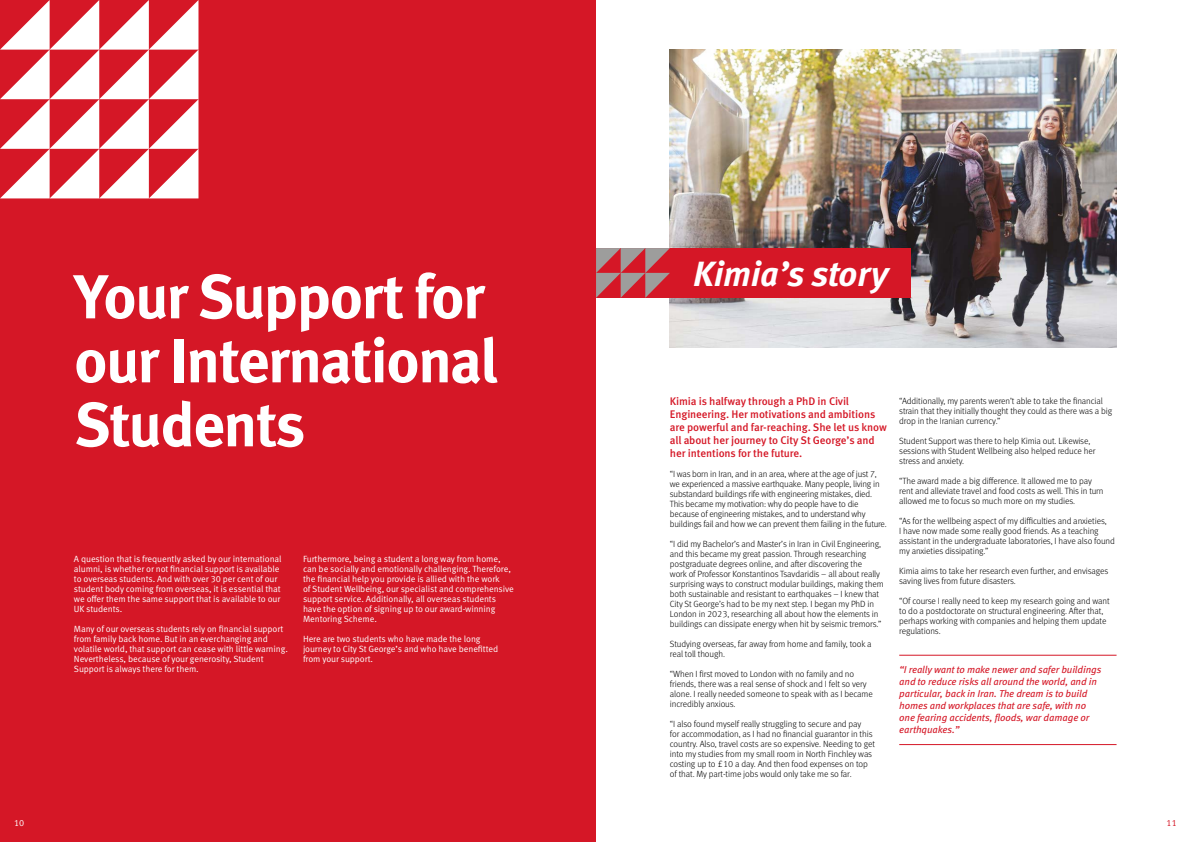
<style>
.page{position:relative;width:1191px;height:842px;background:#fff}
.page>*{position:absolute;margin:0;border:0;box-sizing:border-box;transform-origin:0 0}
.t1{font:700 62px/64px "Meta Pro";letter-spacing:-.03em;color:#fff}
.t2{font:italic 700 35px "Meta Pro";letter-spacing:-.01em;color:#fff}
.t3{font:500 11px/13px "Meta Pro";letter-spacing:-.01em;color:#d51726}
.t4{font:italic 10px/12px "Meta Pro";letter-spacing:-.01em;color:#d51726}
.t5{font:300 9px/10px "Meta Pro";letter-spacing:-.01em;color:#000}
.t6{font:9px/10px "Meta Pro Norm";letter-spacing:-.01em;color:#fff}
.t7{font:9px "Meta Pro Norm";color:#d51726}
</style>
<div class="page">
<img style="left:670px;top:50px;width:446px;height:297px">
<div style="left:0;top:0;width:595px;height:842px;background:#d51726"></div>
<hr style="left:899px;top:655px;width:217px;height:1px;background:#d51726">
<hr style="left:899px;top:744px;width:217px;height:1px;background:#d51726">
<div style="left:596px;top:248px;width:314px;height:50px;background:#d51726"></div>
<svg style="left:596px;top:248px;width:74px;height:50px"></svg>
<svg style="left:0;top:0;width:198px;height:198px"></svg>
<h1 class="t1" style="left:74px;top:261px;width:425px">Your Support for our International<br>Students</h1>
<p class="t6" style="left:74px;top:553px;width:209px">A question that is frequently asked by our international alumni, is whether or not financial support is available to overseas students. And with over 30 per cent of our student body coming from overseas, it is essential that we offer them the same support that is available to our UK students.</p>
<p class="t6" style="left:74px;top:623px;width:215px">Many of our overseas students rely on financial support from family back home. But in an everchanging and volatile world, that support can cease with little warning.<br>Nevertheless, because of your generosity, Student Support is always there for them.</p>
<p class="t6" style="left:303px;top:553px;width:212px">Furthermore, being a student a long way from home, can be socially and emotionally challenging. Therefore, the financial help you provide is allied with the work<br>of Student Wellbeing, our specialist and comprehensive support service. Additionally, all overseas students have the option of signing up to our award-winning Mentoring Scheme.</p>
<p class="t6" style="left:303px;top:633px;width:197px">Here are two students who have made the long journey to City St George’s and who have benefitted from your support.</p>
<h2 class="t2" style="left:693px;top:246px;width:197px">Kimia’s story</h2>
<p class="t3" style="left:670px;top:394px;width:218px">Kimia is halfway through a PhD in Civil Engineering. Her motivations and ambitions are powerful and far-reaching. She let us know all about her journey to City St George’s and her intentions for the future.</p>
<p class="t5" style="left:670px;top:469px;width:218px">“I was born in Iran, and in an area, where at the age of just 7, we experienced a massive earthquake. Many people, living in substandard buildings rife with engineering mistakes, died.<br>This became my motivation: why do people have to die because of engineering mistakes, and to understand why buildings fail and how we can prevent them failing in the future.</p>
<p class="t5" style="left:670px;top:539px;width:215px">“I did my Bachelor’s and Master’s in Iran in Civil Engineering, and this became my great passion. Through researching postgraduate degrees online, and after discovering the<br>work of Professor Konstantinos Tsavdaridis – all about really surprising ways to construct modular buildings, making them both sustainable and resistant to earthquakes – I knew that City St George’s had to be my next step. I began my PhD in London in 2023, researching all about how the elements in buildings can dissipate energy when hit by seismic tremors.”</p>
<p class="t5" style="left:670px;top:639px;width:203px">Studying overseas, far away from home and family, took a real toll though.</p>
<p class="t5" style="left:670px;top:669px;width:204px">“When I first moved to London with no family and no friends, there was a real sense of shock and I felt so very alone. I really needed someone to speak with as I became incredibly anxious.</p>
<p class="t5" style="left:670px;top:719px;width:207px">“I also found myself really struggling to secure and pay<br>for accommodation, as I had no financial guarantor in this country. Also, travel costs are so expensive. Needing to get into my studies from my small room in North Finchley was costing up to £10 a day. And then food expenses on top of that. My part-time jobs would only take me so far.</p>
<p class="t5" style="left:899px;top:395px;width:214px">“Additionally, my parents weren’t able to take the financial strain that they initially thought they could as there was a big drop in the Iranian currency.”</p>
<p class="t5" style="left:899px;top:435px;width:198px">Student Support was there to help Kimia out. Likewise, sessions with Student Wellbeing also helped reduce her stress and anxiety.</p>
<p class="t5" style="left:899px;top:475px;width:206px">“The award made a big difference. It allowed me to pay rent and alleviate travel and food costs as well. This in turn allowed me to focus so much more on my studies.</p>
<p class="t5" style="left:899px;top:515px;width:217px">“As for the wellbeing aspect of my difficulties and anxieties,<br>I have now made some really good friends. As a teaching assistant in the undergraduate laboratories, I have also found my anxieties dissipating.”</p>
<p class="t5" style="left:899px;top:565px;width:211px">Kimia aims to take her research even further, and envisages saving lives from future disasters.</p>
<p class="t5" style="left:899px;top:595px;width:212px">“Of course I really need to keep my research going and want to do a postdoctorate on structural engineering. After that, perhaps working with companies and helping them update regulations.</p>
<p class="t4" style="left:899px;top:663px;width:204px">“I really want to make newer and safer buildings and to reduce risks all around the world, and in particular, back in Iran. The dream is to build homes and workplaces that are safe, with no one fearing accidents, floods, war damage or earthquakes.”</p>
<p class="t6" style="left:14px;top:817px;width:12px">10</p>
<p class="t7" style="left:1166px;top:816px;width:12px">11</p>
</div>
